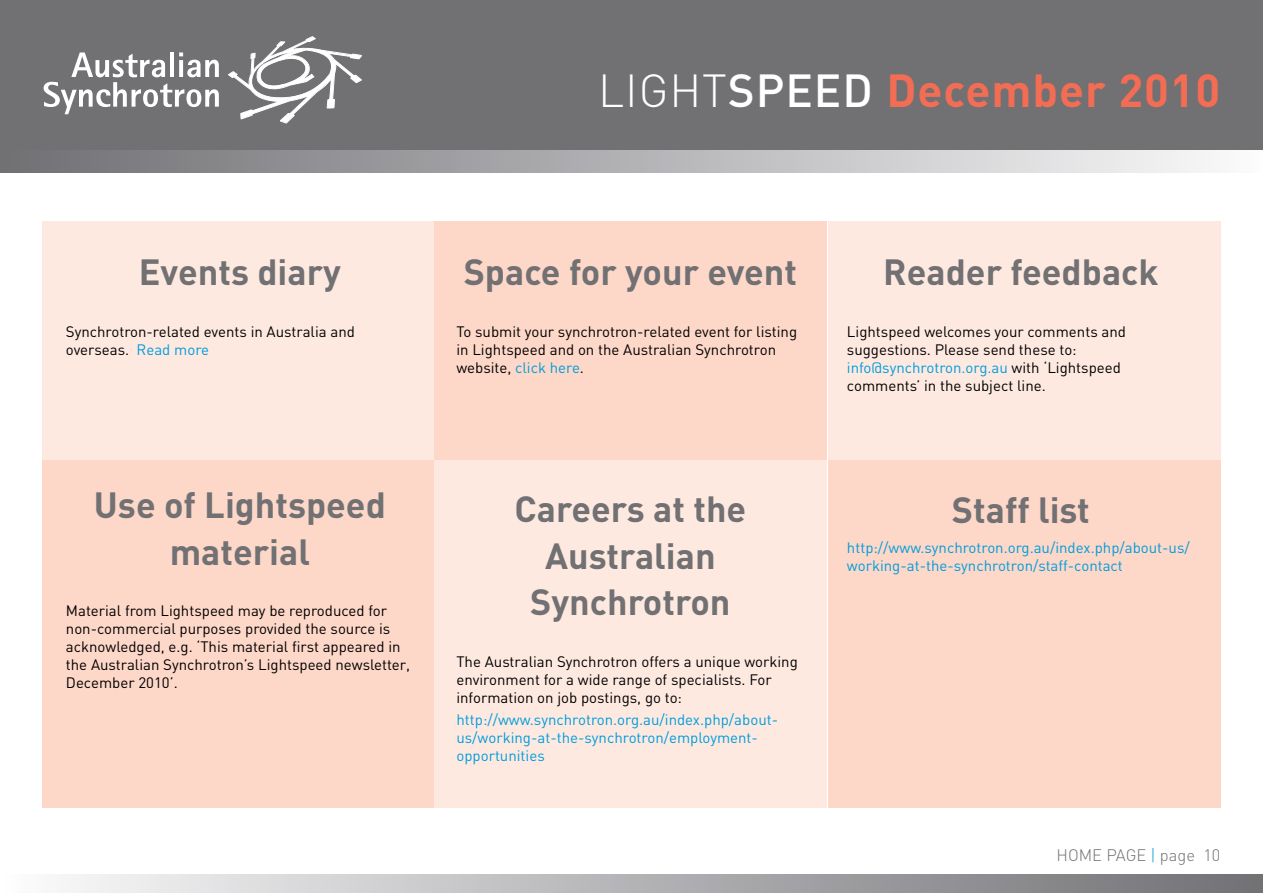
<style>
.page{position:relative;width:1263px;height:893px;background:#fff}
.page>*{position:absolute;margin:0;border:0;box-sizing:border-box;transform-origin:0 0}
.t1{font:700 45.75px "DIN";letter-spacing:.02em;color:#f36c54}
.t2{font:700 36px/46.5px "DIN";color:#717073;text-align:center}
.t3{font:300 16.5px "DIN";color:#717073}
.t4{font:15px/18px "DIN";color:#000}
.t5{font:15px/18px "DIN";color:#009ddc}
.s1{font-weight:300;color:#fff}
.s2{font-weight:500;color:#fff}
.s3{color:#009ddc}
</style>
<div class="page">
<div style="left:0;top:875px;width:1263px;height:18px;background:linear-gradient(to right,#fbfbfc,#6f6e73)"></div>
<div style="left:0;top:0;width:1263px;height:152px;background:#717073"></div>
<svg style="left:44px;top:52px;width:175px;height:62px"></svg>
<svg style="left:228px;top:36px;width:134px;height:87px"></svg>
<div style="left:0;top:151px;width:1263px;height:21px;background:linear-gradient(to right,#6e6d72,#fafafb)"></div>
<div style="left:43px;top:221px;width:392px;height:239px;background:#fee9e0"></div>
<div style="left:434px;top:221px;width:393px;height:239px;background:#fdd7c8"></div>
<div style="left:828px;top:221px;width:392px;height:239px;background:#fee9e0"></div>
<div style="left:43px;top:460px;width:392px;height:348px;background:#fdd7c8"></div>
<div style="left:434px;top:460px;width:393px;height:348px;background:#fee9e0"></div>
<div style="left:828px;top:460px;width:392px;height:348px;background:#fdd7c8"></div>
<h1 class="t1" style="left:598px;top:60px;width:624px"><span class="s1">LIGHT</span><span class="s2">SPEED</span> December 2010</h1>
<h2 class="t2" style="left:139px;top:247px;width:204px">Events diary</h2>
<p class="t4" style="left:66px;top:322px;width:291px">Synchrotron-related events in Australia and overseas. <span class="s3">Read more</span></p>
<h2 class="t2" style="left:94px;top:480px;width:293px">Use of Lightspeed material</h2>
<p class="t4" style="left:66px;top:602px;width:346px">Material from Lightspeed may be reproduced for non-commercial purposes provided the source is acknowledged, e.g. ‘This material first appeared in the Australian Synchrotron’s Lightspeed newsletter, December 2010’.</p>
<h2 class="t2" style="left:464px;top:247px;width:335px">Space for your event</h2>
<p class="t4" style="left:456px;top:322px;width:342px">To submit your synchrotron-related event for listing in Lightspeed and on the Australian Synchrotron website, <span class="s3">click here</span>.</p>
<h2 class="t2" style="left:514px;top:484px;width:233px">Careers at the<br>Australian<br>Synchrotron</h2>
<p class="t4" style="left:456px;top:652px;width:343px">The Australian Synchrotron offers a unique working environment for a wide range of specialists. For information on job postings, go to:</p>
<p class="t5" style="left:456px;top:711px;width:323px">http://www.synchrotron.org.au/index.php/about&shy;us/working-at-the-synchrotron/employment&shy;opportunities</p>
<h2 class="t2" style="left:883px;top:247px;width:277px">Reader feedback</h2>
<p class="t4" style="left:847px;top:322px;width:281px">Lightspeed welcomes your comments and suggestions. Please send these to: <span class="s3">info@synchrotron.org.au</span> with ‘Lightspeed comments’ in the subject line.</p>
<h2 class="t2" style="left:952px;top:486px;width:139px">Staff list</h2>
<p class="t5" style="left:847px;top:538px;width:344px">http://www.synchrotron.org.au/index.php/about-us/ working-at-the-synchrotron/staff-contact</p>
<p class="t3" style="left:1056px;top:844px;width:165px">HOME PAGE <span class="s3">|</span> PAGE 10</p>
</div>
